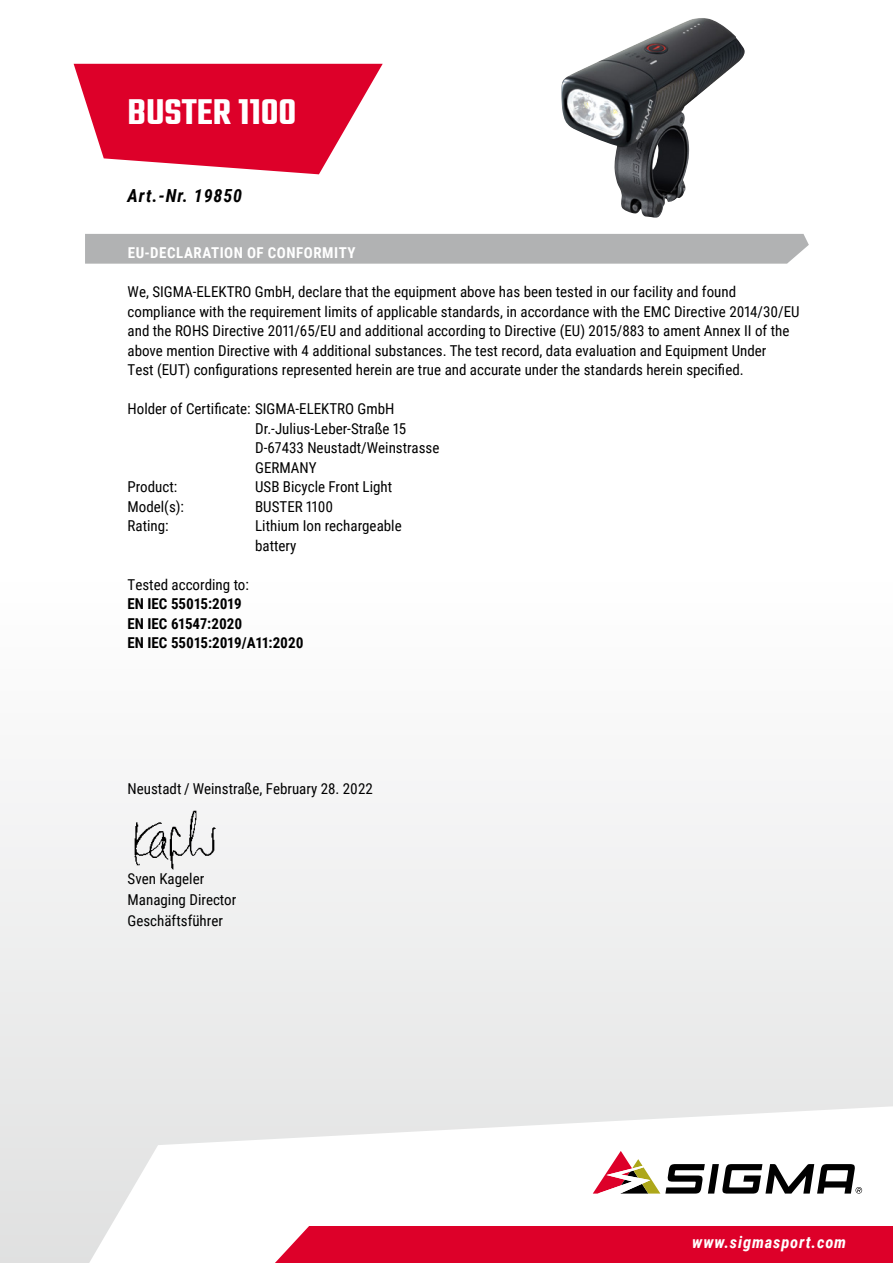
<style>
.page{position:relative;width:893px;height:1263px;background:#fff}
.page>*{position:absolute;margin:0;border:0;box-sizing:border-box;transform-origin:0 0}
.t1{font:600 39px "Teko";color:#fff}
.A-Artikelnummer_gros{font:italic 700 18px "Roboto Condensed";letter-spacing:.05em;color:#000}
.t2{font:italic 700 16.5px "Roboto Condensed";letter-spacing:.05em;color:#fff}
.t3{font:15px/19.5px "Roboto Condensed";color:#000}
.t4{font:700 15px "Roboto Condensed";color:#000}
.t5{font:700 15px "Roboto Condensed";letter-spacing:.035em;color:#fff}
</style>
<div class="page">
<div style="left:0;top:578px;width:893px;height:685px;background:#f2f2f3"></div>
<svg style="left:89px;top:1106px;width:804px;height:157px;fill:#fff"></svg>
<div style="left:275px;top:1226px;width:618px;height:37px;background:#dd0029"></div>
<svg style="left:593px;top:1151px;width:269px;height:42px"></svg>
<svg style="left:74px;top:64px;width:309px;height:110px"></svg>
<img style="left:561px;top:18px;width:184px;height:200px">
<div style="left:85px;top:234px;width:724px;height:30px;background:#b1b2b3"></div>
<img style="left:134px;top:810px;width:82px;height:60px">
<p class="t1" style="left:128px;top:88px;width:170px">BUSTER 1100</p>
<p class="A-Artikelnummer_gros" style="left:128px;top:183px;width:116px">Art.-Nr. 19850</p>
<p class="t5" style="left:128px;top:242px;width:229px">EU-DECLARATION OF CONFORMITY</p>
<p class="t3" style="left:128px;top:281px;width:674px">We, SIGMA-ELEKTRO GmbH, declare that the equipment above has been tested in our facility and found compliance with the requirement limits of applicable standards, in accordance with the EMC Directive 2014/30/EU and the ROHS Directive 2011/65/EU and additional according to Directive (EU) 2015/883 to ament Annex II of the above mention Directive with 4 additional substances. The test record, data evaluation and Equipment Under<br>Test (EUT) configurations represented herein are true and accurate under the standards herein specified.</p>
<p class="t3" style="left:128px;top:398px;width:268px">Holder of Certificate: SIGMA-ELEKTRO GmbH</p>
<p class="t3" style="left:255px;top:418px;width:153px">Dr.-Julius-Leber-Straße 15</p>
<p class="t3" style="left:255px;top:437px;width:186px">D-67433 Neustadt/Weinstrasse<br>GERMANY</p>
<p class="t3" style="left:128px;top:476px;width:51px">Product:</p>
<p class="t3" style="left:255px;top:476px;width:139px">USB Bicycle Front Light</p>
<p class="t3" style="left:128px;top:496px;width:58px">Model(s):</p>
<p class="t3" style="left:255px;top:496px;width:79px">BUSTER 1100</p>
<p class="t3" style="left:128px;top:515px;width:43px">Rating:</p>
<p class="t3" style="left:255px;top:515px;width:148px">Lithium Ion rechargeable battery</p>
<p class="t3" style="left:128px;top:574px;width:123px">Tested according to:</p>
<p class="t4" style="left:128px;top:593px;width:116px">EN IEC 55015:2019</p>
<p class="t4" style="left:128px;top:613px;width:116px">EN IEC 61547:2020</p>
<p class="t4" style="left:128px;top:632px;width:178px">EN IEC 55015:2019/A11:2020</p>
<p class="t3" style="left:128px;top:778px;width:247px">Neustadt / Weinstraße, February 28. 2022</p>
<p class="t3" style="left:128px;top:868px;width:78px">Sven Kageler</p>
<p class="t3" style="left:128px;top:889px;width:110px">Managing Director</p>
<p class="t3" style="left:128px;top:910px;width:97px">Geschäftsführer</p>
<p class="t2" style="left:692px;top:1231px;width:155px">www.sigmasport.com</p>
</div>
